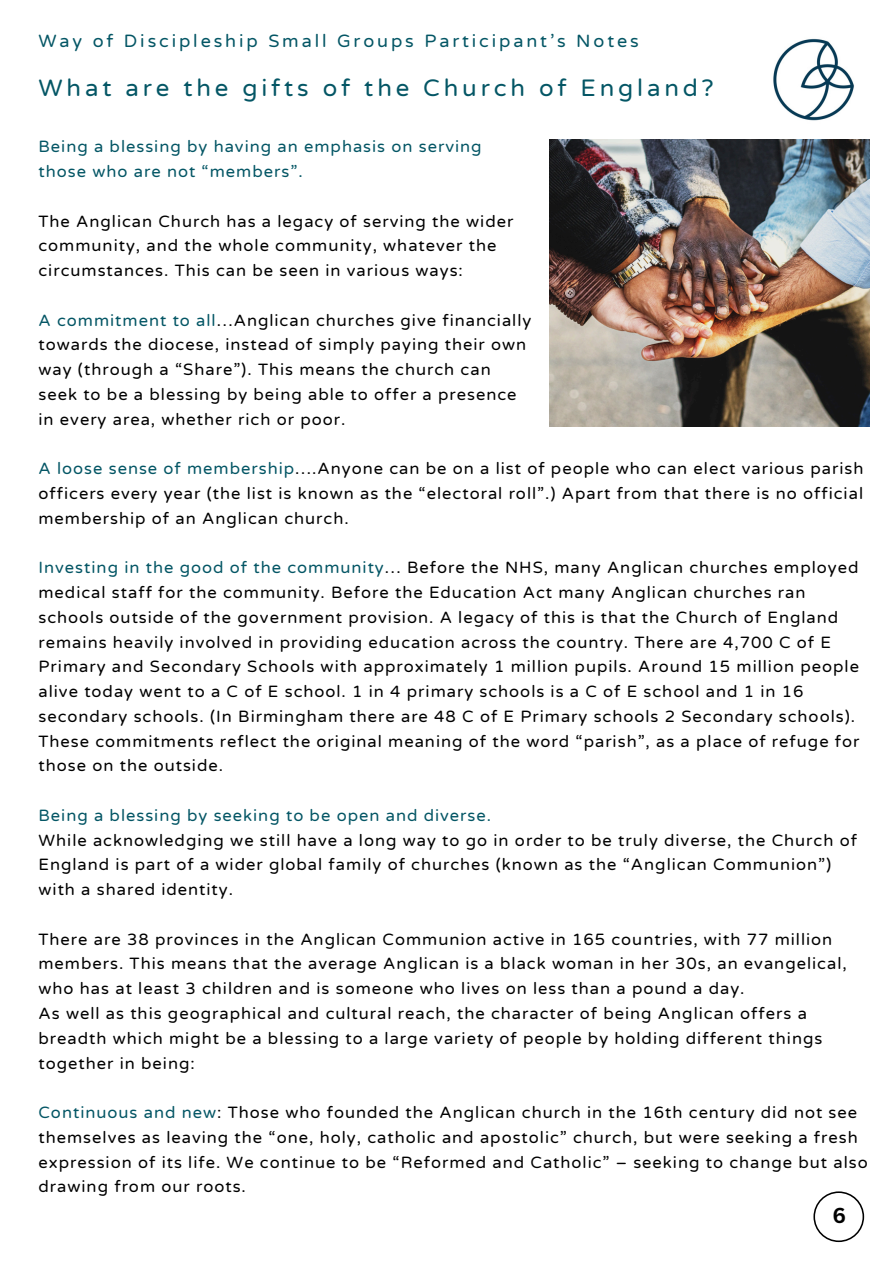
<style>
.page{position:relative;width:894px;height:1264px;background:#fff}
.page>*{position:absolute;margin:0;border:0;box-sizing:border-box;transform-origin:0 0}
.t1{font:24px "Varela Round";letter-spacing:.16em;color:#045665}
.t2{font:700 21px "Canva Sans";color:#000}
.t3{font:18px "Varela Round";letter-spacing:.16em;color:#045665}
.t4{font:16.5px/24.8px "Varela Round";letter-spacing:.06em;color:#000}
.t5{font:16.5px "Varela Round";letter-spacing:.06em;color:#045665}
.s1{color:#045665}
</style>
<div class="page">
<img style="left:773px;top:38px;width:81px;height:83px">
<svg style="left:813px;top:1191px;width:50px;height:50px"></svg>
<img style="left:549px;top:139px;width:320px;height:287px">
<p class="t3" style="left:38px;top:30px;width:601px">Way of Discipleship Small Groups Participant’s Notes</p>
<p class="t1" style="left:38px;top:74px;width:676px">What are the gifts of the Church of England?</p>
<h1 class="t5" style="left:38px;top:137px;width:444px">Being a blessing by having an emphasis on serving</h1>
<p class="t5" style="left:38px;top:162px;width:265px">those who are not “members”.</p>
<p class="t4" style="left:38px;top:209px;width:476px">The Anglican Church has a legacy of serving the wider</p>
<p class="t4" style="left:38px;top:234px;width:459px">community, and the whole community, whatever the</p>
<p class="t4" style="left:38px;top:258px;width:426px">circumstances. This can be seen in various ways:</p>
<p class="t4" style="left:38px;top:308px;width:494px"><span class="s1">A commitment to all</span>…Anglican churches give financially</p>
<p class="t4" style="left:38px;top:333px;width:489px">towards the diocese, instead of simply paying their own</p>
<p class="t4" style="left:38px;top:357px;width:453px">way (through a “Share”). This means the church can</p>
<p class="t4" style="left:38px;top:382px;width:479px">seek to be a blessing by being able to offer a presence</p>
<p class="t4" style="left:38px;top:407px;width:308px">in every area, whether rich or poor.</p>
<p class="t4" style="left:38px;top:456px;width:826px;text-align:justify"><span class="s1">A loose sense of membership</span>….Anyone can be on a list of people who can elect various parish officers every year (the list is known as the “electoral roll”.) Apart from that there is no official membership of an Anglican church.</p>
<p class="t4" style="left:38px;top:555px;width:821px"><span class="s1">Investing in the good of the community</span>… Before the NHS, many Anglican churches employed medical staff for the community. Before the Education Act many Anglican churches ran schools outside of the government provision. A legacy of this is that the Church of England remains heavily involved in providing education across the country. There are 4,700 C of E Primary and Secondary Schools with approximately 1 million pupils. Around 15 million people alive today went to a C of E school. 1 in 4 primary schools is a C of E school and 1 in 16 secondary schools. (In Birmingham there are 48 C of E Primary schools 2 Secondary schools).</p>
<p class="t4" style="left:38px;top:729px;width:822px">These commitments reflect the original meaning of the word “parish”, as a place of refuge for those on the outside.</p>
<p class="t5" style="left:38px;top:805px;width:454px">Being a blessing by seeking to be open and diverse.</p>
<p class="t4" style="left:38px;top:828px;width:819px">While acknowledging we still have a long way to go in order to be truly diverse, the Church of<br>England is part of a wider global family of churches (known as the “Anglican Communion”) with a shared identity.</p>
<p class="t4" style="left:38px;top:927px;width:809px">There are 38 provinces in the Anglican Communion active in 165 countries, with 77 million members. This means that the average Anglican is a black woman in her 30s, an evangelical, who has at least 3 children and is someone who lives on less than a pound a day.</p>
<p class="t4" style="left:38px;top:1001px;width:785px">As well as this geographical and cultural reach, the character of being Anglican offers a breadth which might be a blessing to a large variety of people by holding different things together in being:</p>
<p class="t4" style="left:38px;top:1100px;width:830px"><span class="s1">Continuous and new</span>: Those who founded the Anglican church in the 16th century did not see themselves as leaving the “one, holy, catholic and apostolic” church, but were seeking a fresh expression of its life. We continue to be “Reformed and Catholic” – seeking to change but also drawing from our roots.</p>
<p class="t2" style="left:832px;top:1200px;width:15px">6</p>
</div>
